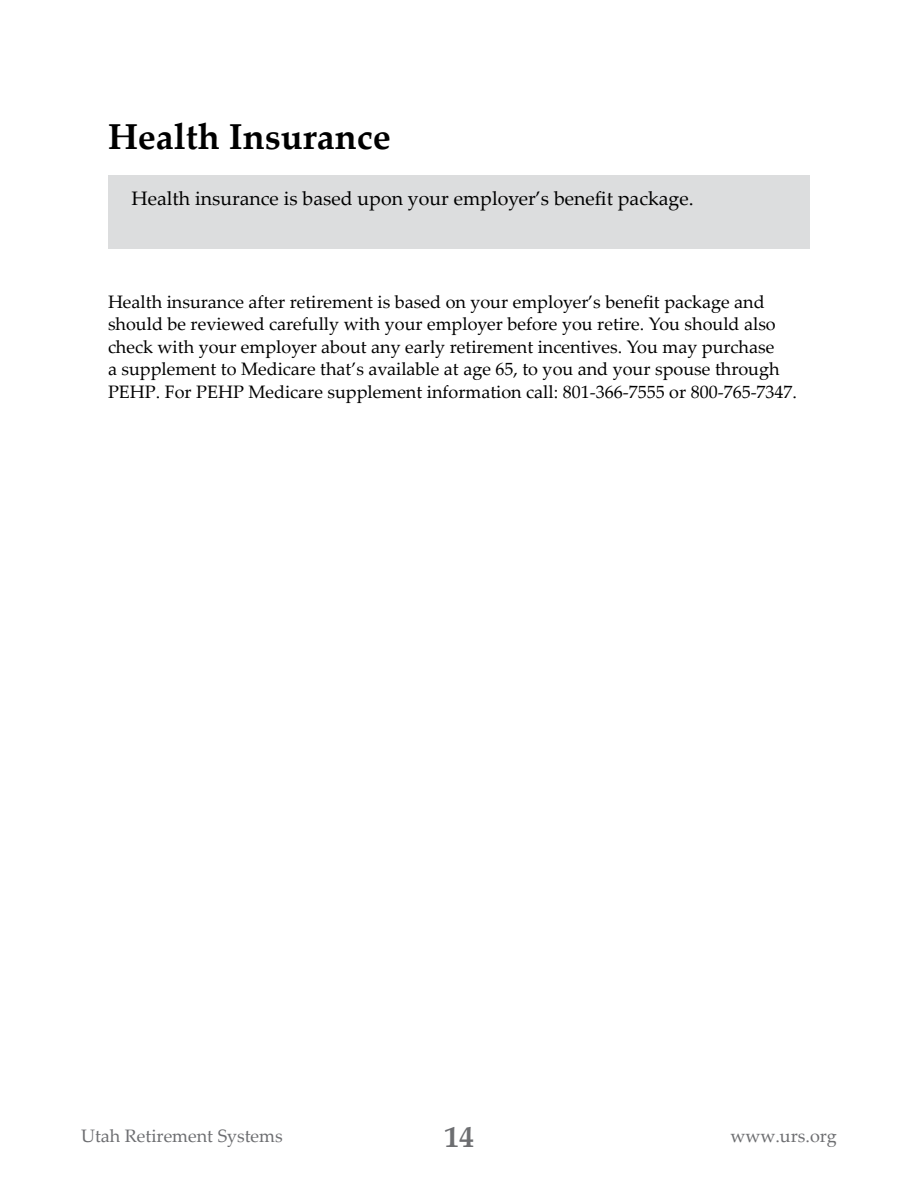
<style>
.page{position:relative;width:918px;height:1188px;background:#fff}
.page>*{position:absolute;margin:0;border:0;box-sizing:border-box;transform-origin:0 0}
.t1{font:700 36px "Palatino Linotype";color:#000}
.t2{font:700 30px "Palatino Linotype";color:#6d6e71}
.t3{font:19.5px "Palatino Linotype";color:#000}
.t4{font:18px/22.5px "Palatino Linotype";color:#000}
.t5{font:18px "Palatino Linotype";color:#6d6e71}
</style>
<div class="page">
<div style="left:108px;top:176px;width:702px;height:73px;background:#dcddde"></div>
<h1 class="t1" style="left:108px;top:112px;width:284px">Health Insurance</h1>
<p class="t3" style="left:132px;top:185px;width:564px">Health insurance is based upon your employer’s benefit package.</p>
<p class="t4" style="left:108px;top:289px;width:691px">Health insurance after retirement is based on your employer’s benefit package and should be reviewed carefully with your employer before you retire. You should also check with your employer about any early retirement incentives. You may purchase<br>a supplement to Medicare that’s available at age 65, to you and your spouse through PEHP. For PEHP Medicare supplement information call: 801-366-7555 or 800-765-7347.</p>
<p class="t5" style="left:81px;top:1123px;width:203px">Utah Retirement Systems</p>
<h2 class="t2" style="left:444px;top:1115px;width:31px">14</h2>
<p class="t5" style="left:730px;top:1123px;width:108px">www.urs.org</p>
</div>
